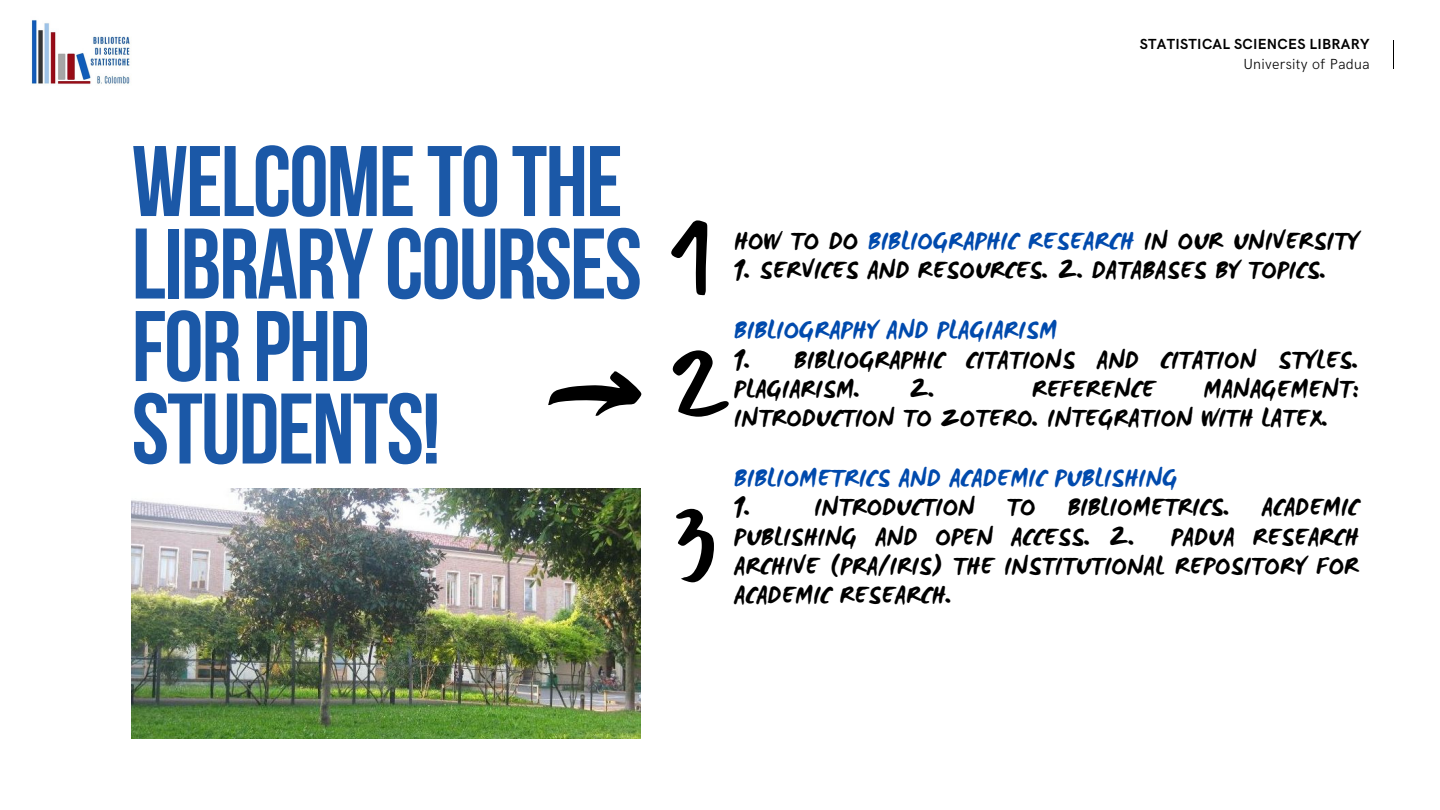
<style>
.page{position:relative;width:1440px;height:810px;background:#fff}
.page>*{position:absolute;margin:0;border:0;box-sizing:border-box;transform-origin:0 0}
.t1{font:108.9px "Mansalva";color:#000}
.t2{font:100px/82.5px "Bebas Neue Cyrillic";letter-spacing:-.02em;color:#1b58a7}
.t3{font:700 26.7px/29.2px "WC Mano Negra Bta";letter-spacing:.02em;color:#000}
.t4{font:700 26.7px/29.2px "WC Mano Negra Bta";letter-spacing:.02em;color:#004aad}
.t5{font:700 14.6px "HK Grotesk";letter-spacing:.02em;color:#000}
.t6{font:300 14.6px "HK Grotesk";letter-spacing:.02em;color:#000}
.s1{color:#004aad}
.s2{color:#000}
</style>
<div class="page">
<svg style="left:548px;top:371px;width:93px;height:45px"></svg>
<svg style="left:1393px;top:41px;width:1px;height:28px"></svg>
<img style="left:31px;top:20px;width:99px;height:64px">
<img style="left:132px;top:488px;width:509px;height:250px">
<p class="t2" style="left:132px;top:150px;width:512px">WELCOMETOTHE<br>LIBRARYCOURSES<br>FOR PHD<br>STUDENTS!</p>
<p class="t5" style="left:1140px;top:36px;width:231px">STATISTICAL SCIENCES LIBRARY</p>
<h3 class="t6" style="left:1243px;top:56px;width:128px">University of Padua</h3>
<p class="t1" style="left:668px;top:198px;width:48px">1</p>
<p class="t3" style="left:734px;top:228px;width:626px">HOW TO DO <span class="s1">BIBLIOGRAPHIC RESEARCH</span> IN OUR UNIVERSITY</p>
<p class="t3" style="left:734px;top:257px;width:593px">1. SERVICES AND RESOURCES. 2. DATABASES BY TOPICS.</p>
<h2 class="t4" style="left:734px;top:318px;width:324px">BIBLIOGRAPHY AND PLAGIARISM</h2>
<h2 class="t3" style="left:734px;top:347px;width:626px">1. BIBLIOGRAPHIC CITATIONS AND CITATION STYLES.<br>PLAGIARISM.</h2>
<h2 class="t1" style="left:668px;top:317px;width:62px">2</h2>
<h2 class="t3" style="left:909px;top:376px;width:27px">2.</h2>
<h2 class="t3" style="left:1032px;top:376px;width:124px">REFERENCE</h2>
<h2 class="t3" style="left:1204px;top:376px;width:156px">MANAGEMENT:</h2>
<h2 class="t3" style="left:734px;top:405px;width:595px">INTRODUCTION TO ZOTERO. INTEGRATION WITH LATEX.</h2>
<p class="t1" style="left:672px;top:479px;width:46px">3</p>
<p class="t4" style="left:734px;top:465px;width:445px">BIBLIOMETRICS AND ACADEMIC PUBLISHING<br><span class="s2">1.</span></p>
<p class="t3" style="left:734px;top:495px;width:626px;text-indent:80px">INTRODUCTION TO BIBLIOMETRICS. ACADEMIC<br>PUBLISHING AND OPEN ACCESS. 2.</p>
<p class="t3" style="left:734px;top:524px;width:626px;text-align:justify;text-indent:437px">PADUA RESEARCH ARCHIVE (PRA/IRIS) THE INSTITUTIONAL REPOSITORY FOR ACADEMIC RESEARCH.</p>
</div>
